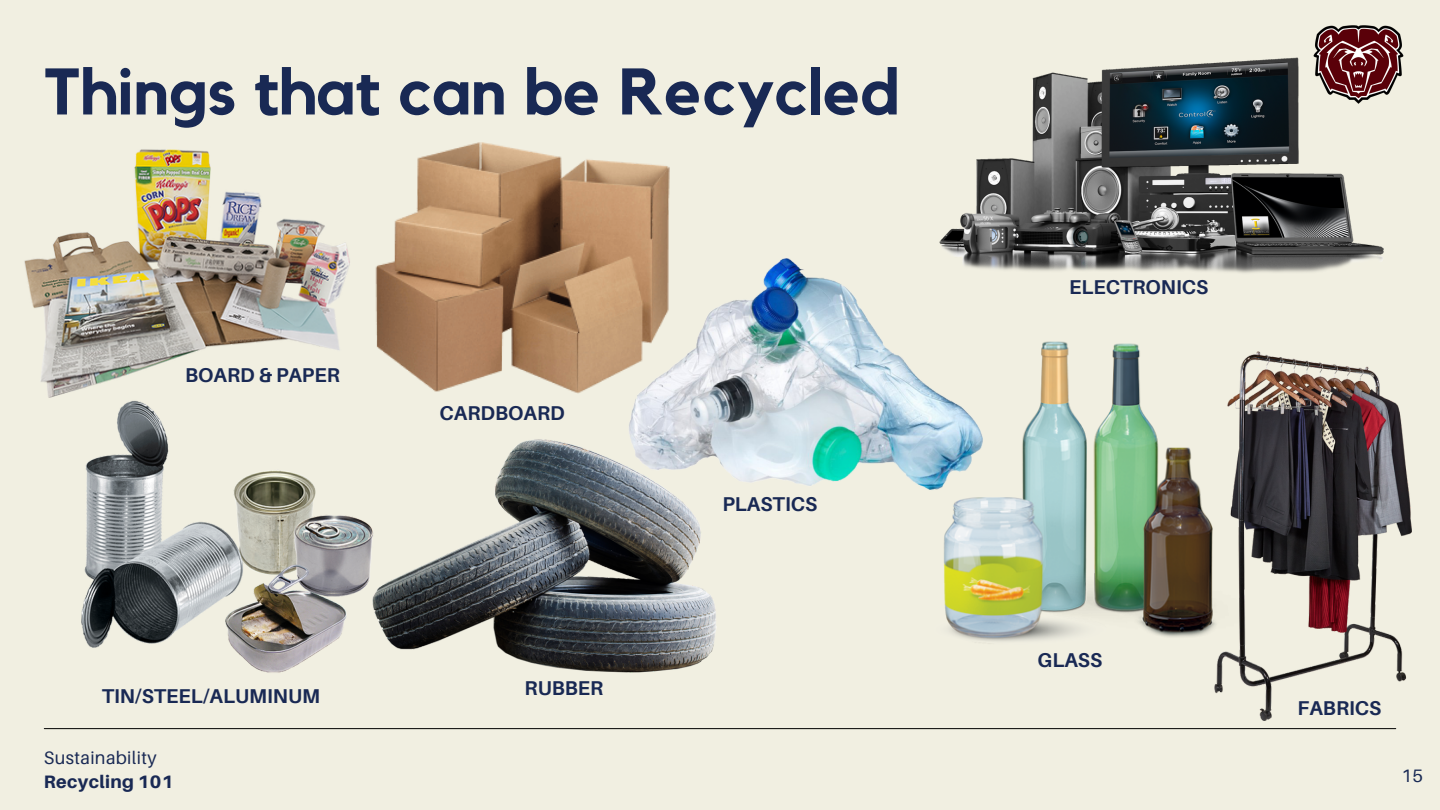
<style>
.page{position:relative;width:1440px;height:810px;background:#f1efe1}
.page>*{position:absolute;margin:0;border:0;box-sizing:border-box;transform-origin:0 0}
.t1{font:700 65px "Kollektif";color:#192954}
.t2{font:700 20px "Aileron";color:#192954}
.t3{font:18px "Aileron";letter-spacing:.02em;color:#192954}
.t4{font:800 18px "Aileron";letter-spacing:.02em;color:#192954}
.t5{font:18px "Aileron";color:#182954}
</style>
<div class="page">
<img style="left:1315px;top:25px;width:87px;height:28px">
<hr style="left:44px;top:728px;width:1352px;height:1px;background:#000">
<img style="left:24px;top:149px;width:326px;height:249px">
<img style="left:375px;top:142px;width:295px;height:252px">
<img style="left:626px;top:257px;width:298px;height:230px">
<img style="left:76px;top:390px;width:305px;height:283px">
<img style="left:924px;top:341px;width:291px;height:301px">
<img style="left:939px;top:53px;width:465px;height:220px">
<img style="left:1215px;top:352px;width:197px;height:368px">
<img style="left:355px;top:429px;width:372px;height:244px">
<h1 class="t1" style="left:44px;top:62px;width:857px">Things that can be Recycled</h1>
<p class="t2" style="left:185px;top:362px;width:156px">BOARD &amp; PAPER</p>
<p class="t2" style="left:440px;top:400px;width:127px">CARDBOARD</p>
<p class="t2" style="left:102px;top:683px;width:220px">TIN/STEEL/ALUMINUM</p>
<p class="t3" style="left:44px;top:746px;width:114px">Sustainability</p>
<p class="t4" style="left:44px;top:771px;width:131px">Recycling 101</p>
<p class="t2" style="left:525px;top:675px;width:80px">RUBBER</p>
<p class="t2" style="left:722px;top:492px;width:97px">PLASTICS</p>
<p class="t2" style="left:1069px;top:274px;width:141px">ELECTRONICS</p>
<p class="t2" style="left:1038px;top:648px;width:66px">GLASS</p>
<p class="t2" style="left:1298px;top:695px;width:85px">FABRICS</p>
<p class="t5" style="left:1402px;top:765px;width:23px">15</p>
</div>
